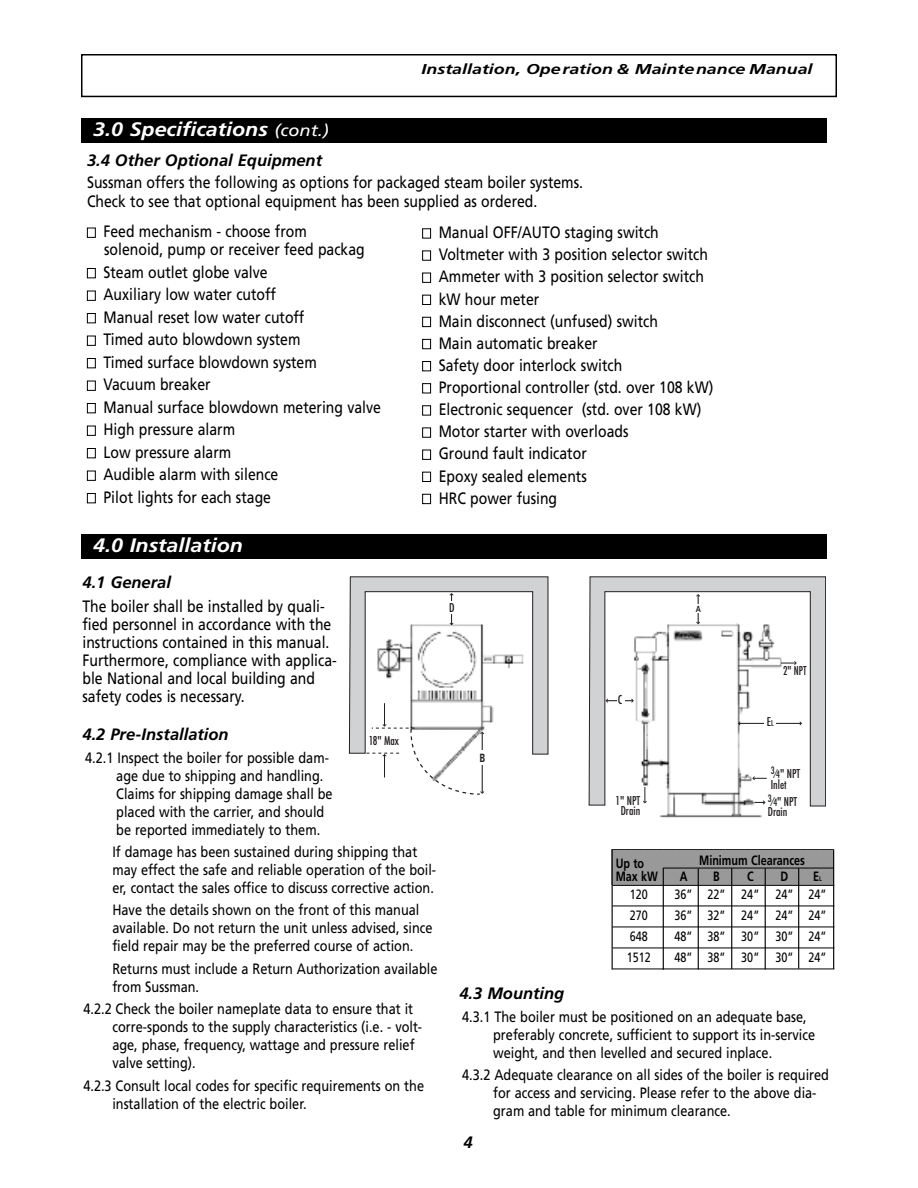
<style>
.page{position:relative;width:918px;height:1188px;background:#fff}
.page>*{position:absolute;margin:0;border:0;box-sizing:border-box;transform-origin:0 0}
.t1{font:italic 700 19.5px "Frutiger";color:#fff;scale:1.1 1}
.t2{font:16.5px/18px "Frutiger";color:#000;scale:.85 1}
.t3{font:italic 700 16.5px "Frutiger";color:#000}
.t4{font:15px/18px "Frutiger";color:#000;scale:.85 1}
.t5{font:700 15px "Frutiger";color:#000;scale:.85 1}
.t6{font:italic 700 14.25px "Frutiger";color:#000;scale:1.25 1}
.t7{font:13.5px "Frutiger";color:#000;scale:.8 1}
.t8{font:700 13.5px "Frutiger";color:#000;scale:.8 1}
.t9{font:500 condensed 11.85px/9.9px "Futura";color:#231f20;scale:.95 1}
.t10{font:500 condensed 11.85px "Futura";color:#231f20;scale:.9 1}
.t11{font:500 condensed 11.85px "Futura";color:#231f20}
.t12{font:700 11.85px "Frutiger";color:#231f20;scale:.8 1}
.t13{font:700 8.85px "Frutiger";color:#231f20;scale:.8 1}
.s1{font-weight:400;font-size:16.5px}
.s2{color:#fff}
.s3{font-size:7.95px}
.s4{font-size:9.9px}
.s5{font-size:6.75px}
</style>
<div class="page">
<div style="left:81px;top:54px;width:756px;height:43px;border:2px solid #000"></div>
<div style="left:81px;top:118px;width:745px;height:25px;background:#000"></div>
<div style="left:81px;top:534px;width:745px;height:25px;background:#000"></div>
<img style="left:659px;top:807px;width:103px;height:11px">
<svg style="left:588px;top:576px;width:238px;height:231px"></svg>
<svg style="left:696px;top:594px;width:4px;height:30px"></svg>
<div style="left:695px;top:604px;width:7px;height:9px;background:#fff"></div>
<svg style="left:606px;top:699px;width:28px;height:4px"></svg>
<hr style="left:739px;top:723px;width:62px;height:1px;background:#231f20">
<div style="left:617px;top:695px;width:7px;height:9px;background:#fff"></div>
<div style="left:764px;top:718px;width:12px;height:9px;background:#fff"></div>
<svg style="left:781px;top:661px;width:16px;height:4px"></svg>
<svg style="left:752px;top:776px;width:15px;height:4px"></svg>
<svg style="left:755px;top:800px;width:11px;height:5px"></svg>
<svg style="left:643px;top:787px;width:4px;height:16px"></svg>
<svg style="left:349px;top:576px;width:200px;height:219px"></svg>
<div style="left:611px;top:850px;width:223px;height:35px;background:#999"></div>
<hr style="left:612px;top:885px;width:222px;height:1px;background:#000">
<hr style="left:612px;top:906px;width:222px;height:1px;background:#000">
<hr style="left:612px;top:927px;width:222px;height:1px;background:#000">
<hr style="left:612px;top:948px;width:222px;height:1px;background:#000">
<hr style="left:612px;top:969px;width:222px;height:1px;background:#000">
<hr style="left:612px;top:849px;width:1px;height:121px;background:#000">
<hr style="left:663px;top:868px;width:1px;height:102px;background:#000">
<hr style="left:698px;top:869px;width:1px;height:100px;background:#000">
<hr style="left:731px;top:868px;width:1px;height:101px;background:#000">
<hr style="left:765px;top:868px;width:1px;height:101px;background:#000">
<hr style="left:798px;top:868px;width:1px;height:101px;background:#000">
<hr style="left:833px;top:849px;width:1px;height:120px;background:#000">
<hr style="left:663px;top:868px;width:171px;height:1px;background:#000">
<h1 class="t1" style="left:93px;top:122px;width:216px">3.0 Specifications <span class="s1">(cont.)</span></h1>
<p class="t6" style="left:422px;top:64px;width:314px">Installation, Operation &amp; Maintenance Manual</p>
<p class="t3" style="left:87px;top:154px;width:237px">3.4 Other Optional Equipment</p>
<p class="t2" style="left:87px;top:174px;width:585px;line-height:18.6px">Sussman offers the following as options for packaged steam boiler systems.<br>Check to see that optional equipment has been supplied as ordered.</p>
<p class="t2" style="left:104px;top:224px;width:308px;text-indent:-17px"><span class="s2">■</span> Feed mechanism - choose from solenoid, pump or receiver feed packag</p>
<p class="t2" style="left:87px;top:264px;width:214px"><span class="s2">■</span> Steam outlet globe valve</p>
<p class="t2" style="left:87px;top:287px;width:224px"><span class="s2">■</span> Auxiliary low water cutoff</p>
<p class="t2" style="left:87px;top:309px;width:257px"><span class="s2">■</span> Manual reset low water cutoff</p>
<p class="t2" style="left:87px;top:332px;width:253px"><span class="s2">■</span> Timed auto blowdown system</p>
<p class="t2" style="left:87px;top:354px;width:272px"><span class="s2">■</span> Timed surface blowdown system</p>
<p class="t2" style="left:87px;top:377px;width:147px"><span class="s2">■</span> Vacuum breaker</p>
<p class="t2" style="left:87px;top:399px;width:347px"><span class="s2">■</span> Manual surface blowdown metering valve</p>
<p class="t2" style="left:87px;top:422px;width:176px"><span class="s2">■</span> High pressure alarm</p>
<p class="t2" style="left:87px;top:444px;width:171px"><span class="s2">■</span> Low pressure alarm</p>
<p class="t2" style="left:87px;top:467px;width:227px"><span class="s2">■</span> Audible alarm with silence</p>
<p class="t2" style="left:87px;top:489px;width:218px"><span class="s2">■</span> Pilot lights for each stage</p>
<p class="t2" style="left:422px;top:225px;width:280px"><span class="s2">■</span> Manual OFF/AUTO staging switch</p>
<p class="t2" style="left:422px;top:247px;width:338px"><span class="s2">■</span> Voltmeter with 3 position selector switch</p>
<p class="t2" style="left:422px;top:269px;width:333px"><span class="s2">■</span> Ammeter with 3 position selector switch</p>
<p class="t2" style="left:422px;top:291px;width:139px"><span class="s2">■</span> kW hour meter</p>
<p class="t2" style="left:422px;top:313px;width:279px"><span class="s2">■</span> Main disconnect (unfused) switch</p>
<p class="t2" style="left:422px;top:335px;width:208px"><span class="s2">■</span> Main automatic breaker</p>
<p class="t2" style="left:422px;top:357px;width:237px"><span class="s2">■</span> Safety door interlock switch</p>
<p class="t2" style="left:422px;top:380px;width:344px"><span class="s2">■</span> Proportional controller (std. over 108 kW)</p>
<p class="t2" style="left:422px;top:402px;width:330px"><span class="s2">■</span> Electronic sequencer (std. over 108 kW)</p>
<p class="t2" style="left:422px;top:424px;width:244px"><span class="s2">■</span> Motor starter with overloads</p>
<p class="t2" style="left:422px;top:446px;width:195px"><span class="s2">■</span> Ground fault indicator</p>
<p class="t2" style="left:422px;top:468px;width:195px"><span class="s2">■</span> Epoxy sealed elements</p>
<p class="t2" style="left:422px;top:490px;width:160px"><span class="s2">■</span> HRC power fusing</p>
<h1 class="t1" style="left:93px;top:537px;width:137px">4.0 Installation</h1>
<p class="t3" style="left:82px;top:575px;width:90px">4.1 General</p>
<p class="t2" style="left:82px;top:599px;width:301px">The boiler shall be installed by quali&shy;fied personnel in accordance with the instructions contained in this manual.<br>Furthermore, compliance with applica&shy;ble National and local building and safety codes is necessary.</p>
<p class="t3" style="left:82px;top:728px;width:148px">4.2 Pre-Installation</p>
<p class="t4" style="left:116px;top:750px;width:256px;text-indent:-31px">4.2.1 Inspect the boiler for possible dam&shy;age due to shipping and handling.<br>Claims for shipping damage shall be placed with the carrier, and should be reported immediately to them.</p>
<p class="t4" style="left:112px;top:844px;width:383px">If damage has been sustained during shipping that may effect the safe and reliable operation of the boil&shy;er, contact the sales office to discuss corrective action.</p>
<p class="t4" style="left:112px;top:902px;width:378px">Have the details shown on the front of this manual available. Do not return the unit unless advised, since field repair may be the preferred course of action.</p>
<p class="t4" style="left:112px;top:961px;width:384px">Returns must include a Return Authorization available from Sussman.</p>
<p class="t4" style="left:112px;top:1001px;width:366px;text-indent:-29px">4.2.2 Check the boiler nameplate data to ensure that it corre-sponds to the supply characteristics (i.e. - volt&shy;age, phase, frequency, wattage and pressure relief valve setting).</p>
<p class="t4" style="left:112px;top:1078px;width:368px;text-indent:-29px">4.2.3 Consult local codes for specific requirements on the installation of the electric boiler.</p>
<p class="t9" style="left:369px;top:736px;width:34px">18" Max</p>
<p class="t11" style="left:449px;top:601px;width:7px">D</p>
<p class="t13" style="left:696px;top:605px;width:8px">A</p>
<p class="t12" style="left:479px;top:753px;width:9px">B</p>
<p class="t11" style="left:618px;top:693px;width:6px">C</p>
<p class="t10" style="left:783px;top:664px;width:28px">2" NPT</p>
<p class="t11" style="left:767px;top:715px;width:8px">E<span class="s3">L</span></p>
<p class="t9" style="left:771px;top:768px;width:32px;line-height:10.9px"><sup>3</sup>⁄<span class="s4">4</span>" NPT<br>Inlet</p>
<p class="t9" style="left:616px;top:796px;width:28px;text-align:center">1" NPT<br>Drain</p>
<p class="t9" style="left:768px;top:797px;width:32px"><sup>3</sup>⁄<span class="s4">4</span>" NPT<br>Drain</p>
<p class="t5" style="left:612px;top:837px;width:261px">___________________________________</p>
<p class="t8" style="left:616px;top:857px;width:37px">Up to</p>
<p class="t8" style="left:699px;top:854px;width:134px">Minimum Clearances</p>
<p class="t8" style="left:616px;top:871px;width:54px">Max kW</p>
<p class="t8" style="left:680px;top:871px;width:11px">A</p>
<p class="t8" style="left:713px;top:871px;width:10px">B</p>
<p class="t8" style="left:747px;top:871px;width:10px">C</p>
<p class="t8" style="left:781px;top:871px;width:11px">D</p>
<p class="t8" style="left:813px;top:871px;width:12px">E<span class="s5">L</span></p>
<p class="t7" style="left:630px;top:889px;width:24px">120</p>
<p class="t7" style="left:675px;top:889px;width:191px">36” 22” 24” 24” 24”</p>
<p class="t7" style="left:630px;top:910px;width:24px">270</p>
<p class="t7" style="left:675px;top:910px;width:191px">36” 32” 24” 24” 24”</p>
<p class="t7" style="left:630px;top:931px;width:24px">648</p>
<p class="t7" style="left:675px;top:931px;width:191px">48” 38” 30” 30” 24”</p>
<p class="t7" style="left:627px;top:952px;width:32px">1512</p>
<p class="t7" style="left:675px;top:952px;width:191px">48” 38” 30” 30” 24”</p>
<p class="t3" style="left:459px;top:987px;width:106px">4.3 Mounting</p>
<p class="t4" style="left:493px;top:1009px;width:380px;text-indent:-31px">4.3.1 The boiler must be positioned on an adequate base, preferably concrete, sufficient to support its in-service weight, and then levelled and secured inplace.</p>
<p class="t4" style="left:493px;top:1067px;width:397px;text-indent:-31px">4.3.2 Adequate clearance on all sides of the boiler is required for access and servicing. Please refer to the above dia&shy;gram and table for minimum clearance.</p>
<p class="t3" style="left:464px;top:1136px;width:11px">4</p>
</div>
